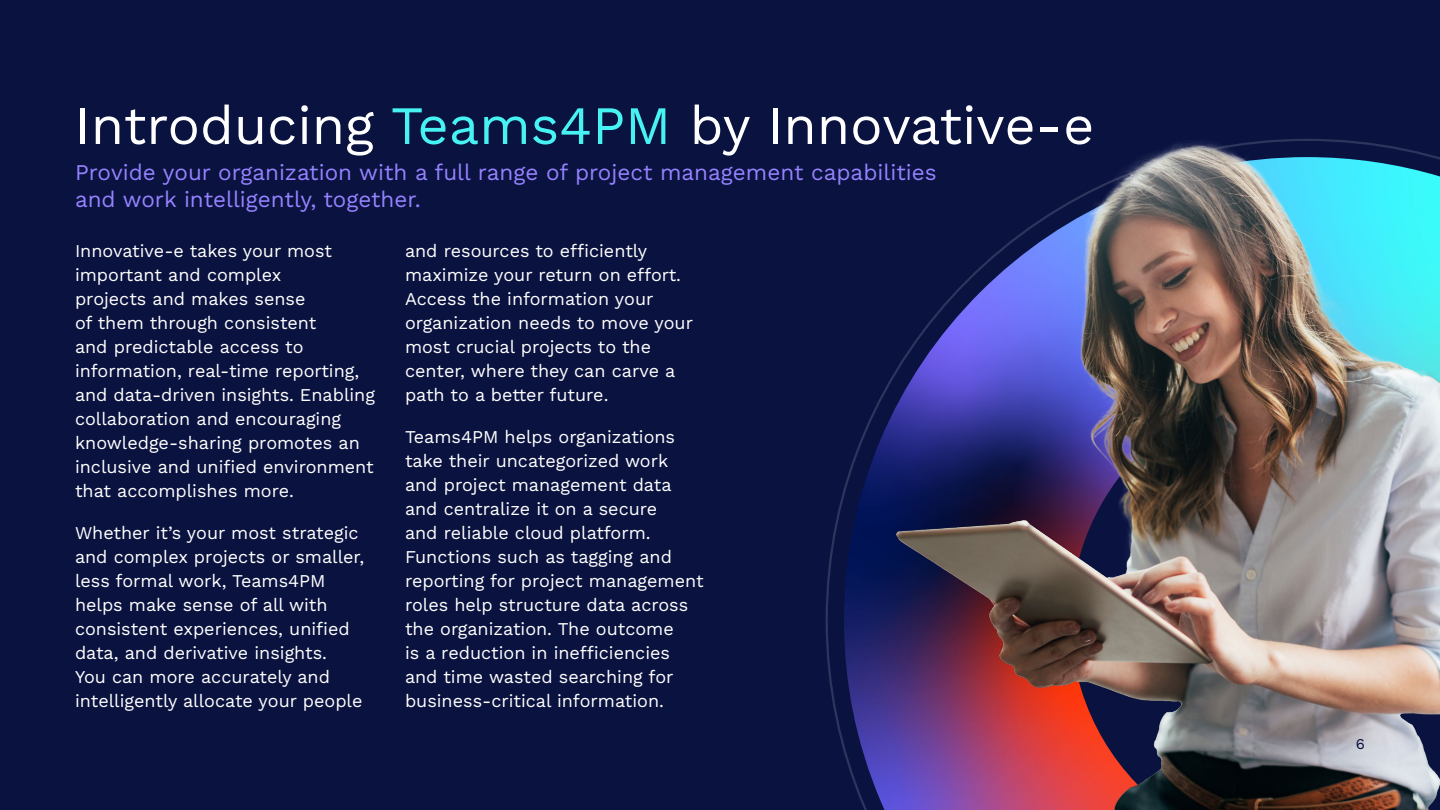
<style>
.page{position:relative;width:1440px;height:810px;background:#0a1240}
.page>*{position:absolute;margin:0;border:0;box-sizing:border-box;transform-origin:0 0}
.t1{font:54px "Work Sans";color:#fff}
.t2{font:22.5px/27px "Work Sans";color:#9582ff}
.t3{font:18px/24px "Work Sans";color:#fff}
.t4{font:15px "Work Sans";color:#0a1240}
.s1{color:#47f2f2}
</style>
<div class="page">
<svg style="left:826px;top:395px;width:56px;height:415px"></svg>
<img style="left:882px;top:139px;width:558px;height:671px">
<h1 class="t1" style="left:75px;top:85px;width:1021px">Introducing <span class="s1">Teams4PM</span> by Innovative-e</h1>
<p class="t2" style="left:75px;top:158px;width:863px">Provide your organization with a full range of project management capabilities and work intelligently, together.</p>
<p class="t3" style="left:75px;top:238px;width:302px">Innovative-e takes your most important and complex<br>projects and makes sense<br>of them through consistent<br>and predictable access to information, real-time reporting, and data-driven insights. Enabling collaboration and encouraging knowledge-sharing promotes an inclusive and unified environment that accomplishes more.</p>
<p class="t3" style="left:75px;top:521px;width:291px">Whether it’s your most strategic and complex projects or smaller, less formal work, Teams4PM helps make sense of all with consistent experiences, unified data, and derivative insights.<br>You can more accurately and intelligently allocate your people</p>
<p class="t3" style="left:405px;top:238px;width:290px">and resources to efficiently maximize your return on effort.<br>Access the information your organization needs to move your most crucial projects to the center, where they can carve a path to a better future.</p>
<p class="t3" style="left:405px;top:425px;width:300px">Teams4PM helps organizations take their uncategorized work and project management data and centralize it on a secure<br>and reliable cloud platform.<br>Functions such as tagging and reporting for project management roles help structure data across the organization. The outcome<br>is a reduction in inefficiencies and time wasted searching for business-critical information.</p>
<p class="t4" style="left:1356px;top:732px;width:11px">6</p>
</div>
